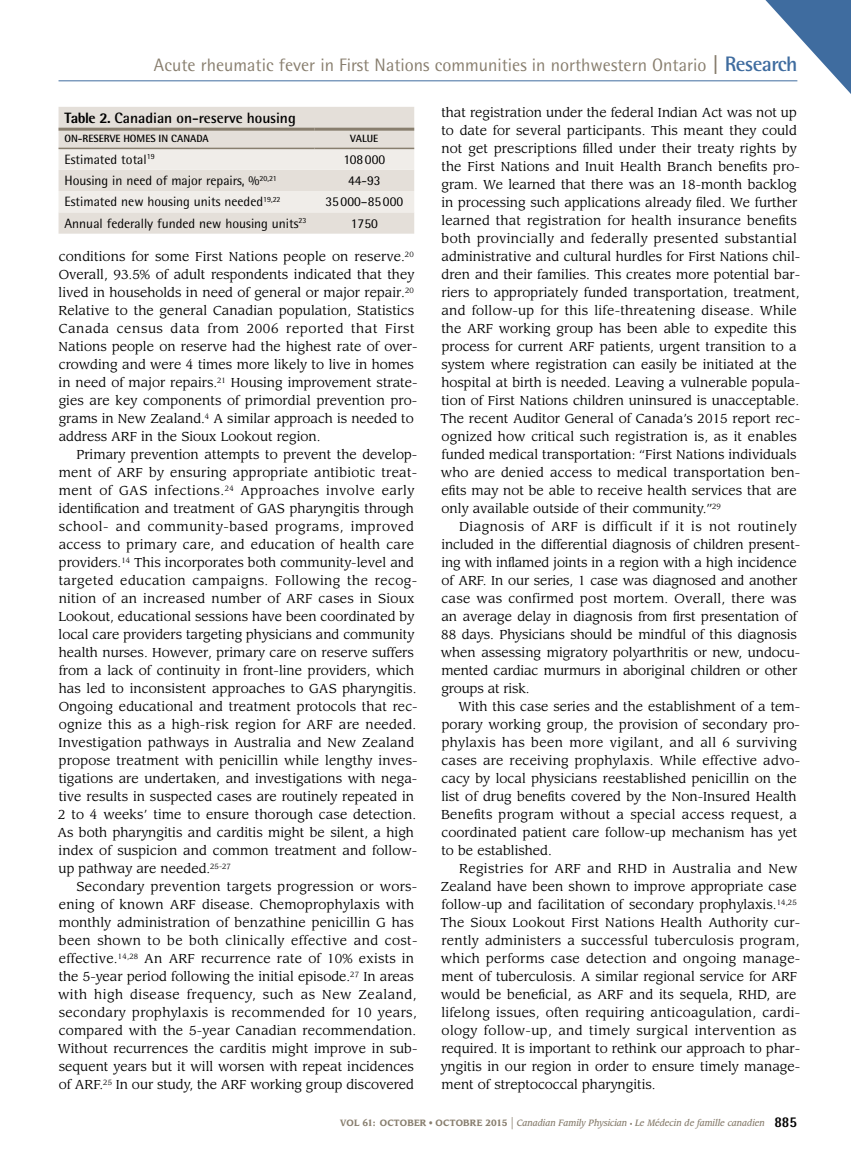
<style>
.page{position:relative;width:851px;height:1161px;background:#fff}
.page>*{position:absolute;margin:0;border:0;box-sizing:border-box;transform-origin:0 0}
.t1{font:18px "Rotis Semi Sans Std";color:#887e6e}
.t2{font:700 15px "Rotis Semi Sans Std";color:#000}
.t3{font:13.5px "Rotis Semi Sans Std";color:#000}
.t4{font:12.75px/18px "Leawood Std";letter-spacing:.005em;color:#000}
.t5{font:700 10.5px "Rotis Semi Sans Std";color:#000}
.t6{font:italic 500 9px "Leawood Std";color:#887e6e;scale:.9 1}
.s1{font-weight:700;font-size:21px}
.s2{font-weight:700;font-size:21px;color:#3f6c9f}
.s3{font-weight:800}
.s4{font-weight:700;font-style:normal}
.s5{font-weight:400;font-style:normal}
.s6{font-weight:400;font-style:normal;font-size:15px}
.s7{font-style:normal;font-size:6px}
.s8{font-family:"Rotis Semi Sans Std";font-weight:800;font-style:normal;font-size:15px;color:#000}
</style>
<div class="page">
<hr style="left:58px;top:80px;width:739px;height:1px;background:#3f6c9f">
<svg style="left:729px;top:0;width:121px;height:93px"></svg>
<div style="left:58px;top:107px;width:356px;height:127px;background:#e4dfd9"></div>
<svg style="left:58px;top:149px;width:356px;height:63px;background:#ebe8e3"></svg>
<hr style="left:58px;top:128px;width:256px;height:3px;background:#887e6e">
<hr style="left:314px;top:128px;width:100px;height:3px;background:#887e6e">
<hr style="left:58px;top:148px;width:256px;height:1px;background:#887e6e">
<hr style="left:314px;top:148px;width:100px;height:1px;background:#887e6e">
<h1 class="t1" style="left:154px;top:55px;width:645px">Acute rheumatic fever in First Nations communities in northwestern Ontario <span class="s1">|</span> <span class="s2">Research</span></h1>
<p class="t2" style="left:64px;top:109px;width:233px"><span class="s3">Table 2.</span> Canadian on-reserve housing</p>
<p class="t5" style="left:64px;top:132px;width:25px">On-reser</p>
<p class="t5" style="left:110px;top:132px;width:28px">ve Homes</p>
<p class="t5" style="left:159px;top:132px;width:26px">in Canada</p>
<p class="t5" style="left:350px;top:132px;width:28px">value</p>
<p class="t3" style="left:64px;top:151px;width:92px">Estimated total<sup>19</sup></p>
<p class="t3" style="left:343px;top:151px;width:43px">108000</p>
<p class="t3" style="left:65px;top:173px;width:213px">Housing in need of major repairs, %<sup>20,21</sup></p>
<p class="t3" style="left:348px;top:173px;width:34px">44-93</p>
<p class="t3" style="left:65px;top:194px;width:217px">Estimated new housing units needed<sup>19,22</sup></p>
<p class="t3" style="left:325px;top:194px;width:79px">35000–85000</p>
<p class="t3" style="left:64px;top:215px;width:243px">Annual federally funded new housing units<sup>23</sup></p>
<p class="t3" style="left:351px;top:215px;width:29px">1750</p>
<p class="t4" style="left:59px;top:248px;width:360px">conditions for some First Nations people on reserve.<sup>20<br></sup>Overall, 93.5% of adult respondents indicated that they lived in households in need of general or major repair.<sup>20<br></sup>Relative to the general Canadian population, Statistics Canada census data from 2006 reported that First Nations people on reserve had the highest rate of over&shy;crowding and were 4 times more likely to live in homes in need of major repairs.<sup>21</sup> Housing improvement strate&shy;gies are key components of primordial prevention pro&shy;grams in New Zealand.<sup>4</sup> A similar approach is needed to address ARF in the Sioux Lookout region.</p>
<p class="t4" style="left:57px;top:446px;width:362px;text-indent:19px">Primary prevention attempts to prevent the develop&shy;ment of ARF by ensuring appropriate antibiotic treat&shy;ment of GAS infections.<sup>24</sup> Approaches involve early identification and treatment of GAS pharyngitis through school- and community-based programs, improved access to primary care, and education of health care providers.<sup>14</sup> This incorporates both community-level and targeted education campaigns. Following the recog&shy;nition of an increased number of ARF cases in Sioux Lookout, educational sessions have been coordinated by local care providers targeting physicians and community health nurses. However, primary care on reserve suffers from a lack of continuity in front-line providers, which has led to inconsistent approaches to GAS pharyngitis.<br>Ongoing educational and treatment protocols that rec&shy;ognize this as a high-risk region for ARF are needed.<br>Investigation pathways in Australia and New Zealand propose treatment with penicillin while lengthy inves&shy;tigations are undertaken, and investigations with nega&shy;tive results in suspected cases are routinely repeated in 2 to 4 weeks’ time to ensure thorough case detection.<br>As both pharyngitis and carditis might be silent, a high index of suspicion and common treatment and follow&shy;up pathway are needed.<sup>25-27</sup></p>
<p class="t4" style="left:58px;top:878px;width:361px;text-indent:19px">Secondary prevention targets progression or wors&shy;ening of known ARF disease. Chemoprophylaxis with monthly administration of benzathine penicillin G has been shown to be both clinically effective and cost&shy;effective.<sup>14,28</sup> An ARF recurrence rate of 10% exists in the 5-year period following the initial episode.<sup>27</sup> In areas with high disease frequency, such as New Zealand, secondary prophylaxis is recommended for 10 years, compared with the 5-year Canadian recommendation.<br>Without recurrences the carditis might improve in sub&shy;sequent years but it will worsen with repeat incidences of ARF.<sup>25</sup> In our study, the ARF working group discovered</p>
<p class="t4" style="left:440px;top:104px;width:361px">that registration under the federal Indian Act was not up to date for several participants. This meant they could not get prescriptions filled under their treaty rights by the First Nations and Inuit Health Branch benefits pro&shy;gram. We learned that there was an 18-month backlog in processing such applications already filed. We further learned that registration for health insurance benefits both provincially and federally presented substantial administrative and cultural hurdles for First Nations chil&shy;dren and their families. This creates more potential bar&shy;riers to appropriately funded transportation, treatment, and follow-up for this life-threatening disease. While the ARF working group has been able to expedite this process for current ARF patients, urgent transition to a system where registration can easily be initiated at the hospital at birth is needed. Leaving a vulnerable popula&shy;tion of First Nations children uninsured is unacceptable.<br>The recent Auditor General of Canada’s 2015 report rec&shy;ognized how critical such registration is, as it enables funded medical transportation: “First Nations individuals who are denied access to medical transportation ben&shy;efits may not be able to receive health services that are only available outside of their community.”<sup>29</sup></p>
<p class="t4" style="left:441px;top:518px;width:361px;text-indent:18px">Diagnosis of ARF is difficult if it is not routinely included in the differential diagnosis of children present&shy;ing with inflamed joints in a region with a high incidence of ARF. In our series, 1 case was diagnosed and another case was confirmed post mortem. Overall, there was an average delay in diagnosis from first presentation of 88 days. Physicians should be mindful of this diagnosis when assessing migratory polyarthritis or new, undocu&shy;mented cardiac murmurs in aboriginal children or other groups at risk.</p>
<p class="t4" style="left:441px;top:698px;width:360px;text-indent:17px">With this case series and the establishment of a tem&shy;porary working group, the provision of secondary pro&shy;phylaxis has been more vigilant, and all 6 surviving cases are receiving prophylaxis. While effective advo&shy;cacy by local physicians reestablished penicillin on the list of drug benefits covered by the Non-Insured Health Benefits program without a special access request, a coordinated patient care follow-up mechanism has yet to be established.</p>
<p class="t4" style="left:440px;top:860px;width:361px;text-indent:19px">Registries for ARF and RHD in Australia and New Zealand have been shown to improve appropriate case follow-up and facilitation of secondary prophylaxis.<sup>14,25<br></sup>The Sioux Lookout First Nations Health Authority cur&shy;rently administers a successful tuberculosis program, which performs case detection and ongoing manage&shy;ment of tuberculosis. A similar regional service for ARF would be beneficial, as ARF and its sequela, RHD, are lifelong issues, often requiring anticoagulation, cardi&shy;ology follow-up, and timely surgical intervention as required. It is important to rethink our approach to phar&shy;yngitis in our region in order to ensure timely manage&shy;ment of streptococcal pharyngitis.</p>
<p class="t6" style="left:340px;top:1118px;width:509px"><span class="s4">VOL 61: OCTOBER</span> <span class="s5">•</span> <span class="s4">OCTOBRE 2015</span> <span class="s6">|</span> Canadian Family Physician <span class="s7">•</span> Le Médecin de famille canadien <span class="s8">885</span></p>
</div>
